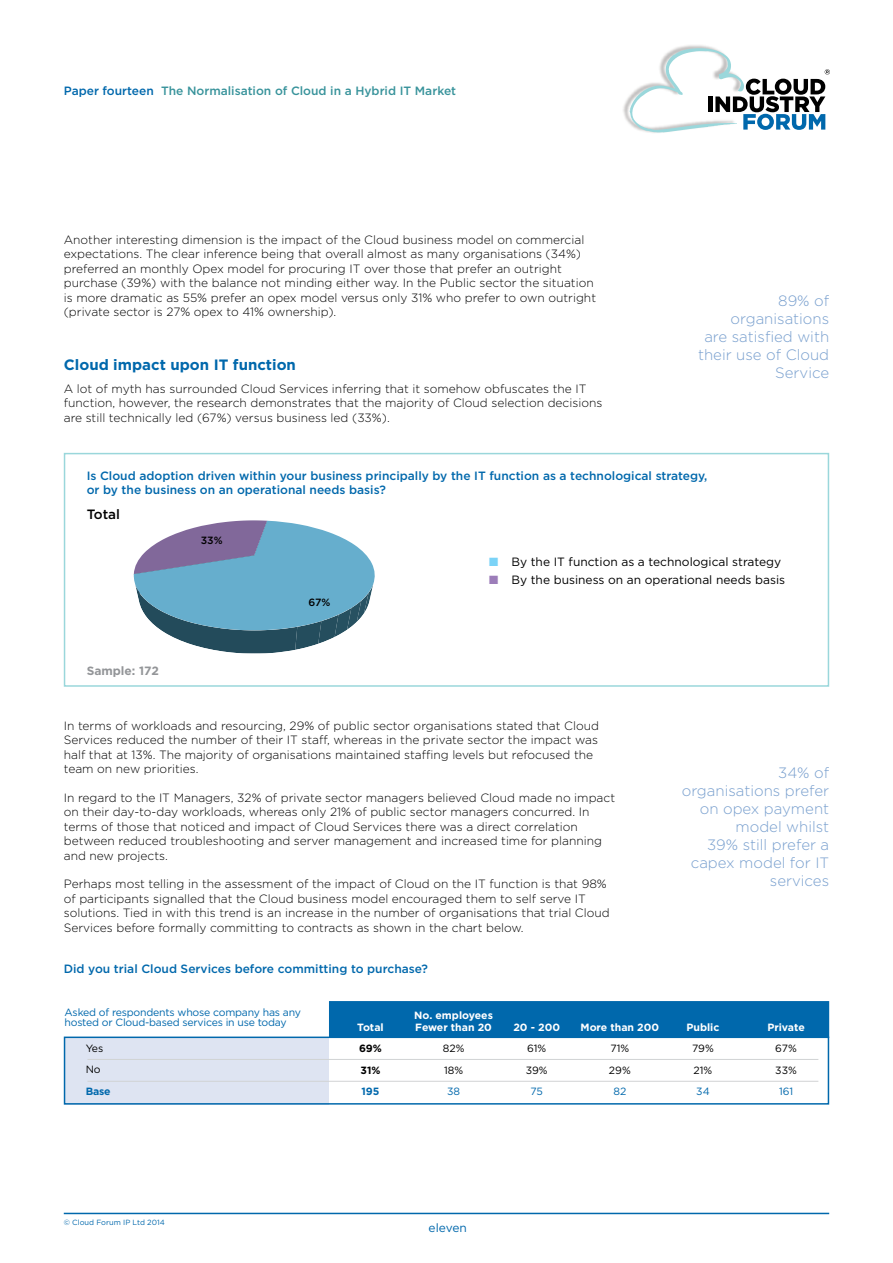
<style>
.page{position:relative;width:893px;height:1263px;background:#fff}
.page>*{position:absolute;margin:0;border:0;box-sizing:border-box;transform-origin:0 0}
.t1{font:300 15px/18px "Gotham";color:#789fce;text-align:right}
.t2{font:700 15px "Gotham";color:#0068ac}
.t3{font:500 13.5px "Gotham";color:#000}
.t4{font:300 12px/14.4px "Gotham";color:#000}
.t5{font:500 12px/14.4px "Gotham";color:#0068ac}
.t6{font:12px "Gotham";color:#000}
.t7{font:500 12px "Gotham";color:#38939b}
.t8{font:700 12px "Gotham";color:#939598}
.t9{font:12px "Gotham";color:#0068ac}
.t10{font:10.5px/10.5px "Gotham";letter-spacing:-.02em;color:#0068ac}
.t11{font:700 10.5px/12.6px "Gotham";color:#fff}
.t12{font:10.5px/21.1px "Gotham";letter-spacing:-.005em;color:#000}
.t13{font:700 10.5px "Gotham";letter-spacing:-.02em;color:#0068ac}
.t14{font:500 10.5px "Gotham";color:#000}
.t15{font:700 10.5px/21.1px "Gotham";color:#000}
.t16{font:7.5px "Gotham";color:#0068ac}
.s1{color:#0068ac}
.s2{color:#7bd3f7}
.s3{color:#9c7db9}
</style>
<div class="page">
<hr style="left:64px;top:1213px;width:765px;height:1px;background:#0068ac">
<img style="left:623px;top:45px;width:90px;height:79px">
<svg style="left:630px;top:48px;width:200px;height:85px"></svg>
<div style="left:64px;top:453px;width:765px;height:234px;background:#fff;border:2px solid #9ad7db"></div>
<svg style="left:134px;top:520px;width:241px;height:133px"></svg>
<div style="left:65px;top:1037px;width:264px;height:67px;background:#dee4f2"></div>
<div style="left:329px;top:1001px;width:500px;height:37px;background:#0068ac;border:2px solid #0068ac"></div>
<hr style="left:87px;top:1059px;width:731px;height:1px;background:#d1d3d4">
<div style="left:64px;top:1036px;width:765px;height:68px;border:2px solid #0068ac"></div>
<hr style="left:87px;top:1081px;width:731px;height:1px;background:#d1d3d4">
<p class="t7" style="left:64px;top:84px;width:394px"><span class="s1">Paper fourteen</span> The Normalisation of Cloud in a Hybrid IT Market</p>
<p class="t4" style="left:64px;top:232px;width:534px">Another interesting dimension is the impact of the Cloud business model on commercial expectations. The clear inference being that overall almost as many organisations (34%) preferred an monthly Opex model for procuring IT over those that prefer an outright purchase (39%) with the balance not minding either way. In the Public sector the situation is more dramatic as 55% prefer an opex model versus only 31% who prefer to own outright (private sector is 27% opex to 41% ownership).</p>
<p class="t2" style="left:64px;top:356px;width:234px">Cloud impact upon IT function</p>
<p class="t4" style="left:64px;top:381px;width:540px">A lot of myth has surrounded Cloud Services inferring that it somehow obfuscates the IT function, however, the research demonstrates that the majority of Cloud selection decisions are still technically led (67%) versus business led (33%).</p>
<p class="t1" style="left:698px;top:292px;width:133px">89% of organisations<br>are satisfied with their use of Cloud<br>Service</p>
<p class="t5" style="left:87px;top:468px;width:622px">Is Cloud adoption driven within your business principally by the IT function as a technological strategy, or by the business on an operational needs basis?</p>
<p class="t3" style="left:87px;top:507px;width:35px">Total</p>
<p class="t14" style="left:201px;top:535px;width:23px">33%</p>
<p class="t8" style="left:87px;top:664px;width:74px">Sample: 172</p>
<p class="t14" style="left:308px;top:596px;width:24px">67%</p>
<p class="t6" style="left:489px;top:555px;width:294px"><span class="s2">■</span> By the IT function as a technological strategy</p>
<p class="t6" style="left:489px;top:573px;width:298px"><span class="s3">■</span> By the business on an operational needs basis</p>
<p class="t4" style="left:64px;top:718px;width:537px">In terms of workloads and resourcing, 29% of public sector organisations stated that Cloud Services reduced the number of their IT staff, whereas in the private sector the impact was half that at 13%. The majority of organisations maintained staffing levels but refocused the team on new priorities.</p>
<p class="t4" style="left:64px;top:790px;width:553px">In regard to the IT Managers, 32% of private sector managers believed Cloud made no impact on their day-to-day workloads, whereas only 21% of public sector managers concurred. In terms of those that noticed and impact of Cloud Services there was a direct correlation between reduced troubleshooting and server management and increased time for planning and new projects.</p>
<p class="t4" style="left:64px;top:877px;width:547px">Perhaps most telling in the assessment of the impact of Cloud on the IT function is that 98% of participants signalled that the Cloud business model encouraged them to self serve IT solutions. Tied in with this trend is an increase in the number of organisations that trial Cloud Services before formally committing to contracts as shown in the chart below.</p>
<p class="t5" style="left:64px;top:961px;width:366px">Did you trial Cloud Services before committing to purchase?</p>
<p class="t10" style="left:65px;top:1007px;width:238px">Asked of respondents whose company has any hosted or Cloud-based services in use today</p>
<p class="t12" style="left:86px;top:1038px;width:19px">Yes<br>No</p>
<p class="t13" style="left:86px;top:1085px;width:26px">Base</p>
<p class="t11" style="left:357px;top:1021px;width:28px">Total</p>
<p class="t15" style="left:359px;top:1038px;width:24px">69%<br>31%</p>
<p class="t13" style="left:362px;top:1085px;width:19px">195</p>
<p class="t11" style="left:414px;top:1008px;width:80px">No. employees<br>Fewer than 20</p>
<p class="t12" style="left:443px;top:1038px;width:23px">82%<br>18%</p>
<p class="t10" style="left:447px;top:1085px;width:15px">38</p>
<p class="t11" style="left:513px;top:1021px;width:48px">20 - 200</p>
<p class="t12" style="left:526px;top:1038px;width:23px">61%<br>39%</p>
<p class="t10" style="left:530px;top:1085px;width:14px">75</p>
<p class="t11" style="left:581px;top:1021px;width:80px">More than 200</p>
<p class="t12" style="left:609px;top:1038px;width:23px">71%<br>29%</p>
<p class="t10" style="left:613px;top:1085px;width:14px">82</p>
<p class="t1" style="left:682px;top:763px;width:149px">34% of organisations prefer on opex payment model whilst<br>39% still prefer a capex model for IT services</p>
<p class="t11" style="left:686px;top:1021px;width:35px">Public</p>
<p class="t12" style="left:692px;top:1038px;width:23px">79%<br>21%</p>
<p class="t10" style="left:696px;top:1085px;width:15px">34</p>
<p class="t11" style="left:767px;top:1021px;width:39px">Private</p>
<p class="t12" style="left:775px;top:1038px;width:23px">67%<br>33%</p>
<p class="t10" style="left:779px;top:1085px;width:16px">161</p>
<p class="t16" style="left:64px;top:1218px;width:102px">© Cloud Forum IP Ltd 2014</p>
<p class="t9" style="left:429px;top:1221px;width:40px">eleven</p>
</div>
